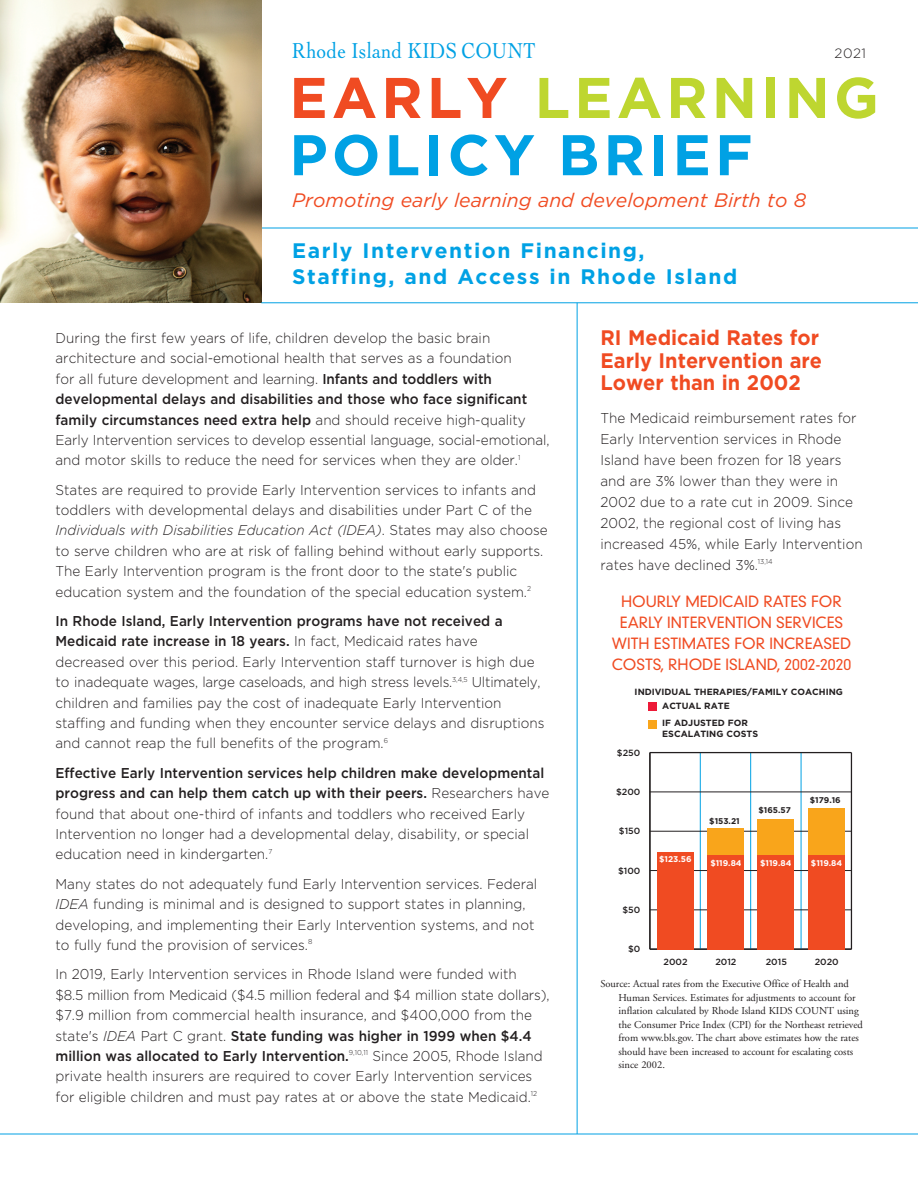
<style>
.page{position:relative;width:918px;height:1188px;background:#fff}
.page>*{position:absolute;margin:0;border:0;box-sizing:border-box;transform-origin:0 0}
.t1{font:700 57.3px/57.3px "Gotham";letter-spacing:.075em;color:#00a1e4}
.t2{font:22.35px "Cochin Rmn";letter-spacing:.025em;color:#00a1e4;scale:.85 1}
.t3{font:700 21px/25.5px "Gotham";letter-spacing:.075em;color:#00a1e4}
.t4{font:700 21px/22.5px "Gotham";color:#f04b22;scale:.95 1}
.t5{font:italic 19.5px "Gotham";color:#f04b22}
.t6{font:300 15px/21px "DIN Neuzeit Grotesk";color:#f04b22;text-align:center}
.t7{font:300 14.25px/20.4px "Gotham";color:#231f20;scale:.95 1}
.t8{font:300 13.5px "Gotham";color:#231f20}
.t9{font:10.5px/13.5px "Adobe Garamond";color:#231f20}
.t10{font:700 9px/14.2px "Gotham";color:#231f20}
.t11{font:500 9px "Gotham";color:#231f20}
.t12{font:700 8.4px "Gotham";color:#fff}
.t13{font:700 8.4px "Gotham";color:#231f20}
.s1{color:#f04b22}
.s2{color:#bed630}
.s3{font-weight:500}
.s4{font-style:italic}
</style>
<div class="page">
<hr style="left:261px;top:228px;width:657px;height:1px;background:#00a1e4">
<hr style="left:0;top:1134px;width:918px;height:1px;background:#00a1e4">
<hr style="left:577px;top:303px;width:1px;height:831px;background:#00a1e4">
<img style="left:0;top:0;width:261px;height:303px">
<hr style="left:261px;top:302px;width:657px;height:1px;background:#00a1e4">
<hr style="left:700px;top:753px;width:1px;height:196px;background:#00a1e4">
<hr style="left:750px;top:753px;width:1px;height:196px;background:#00a1e4">
<hr style="left:801px;top:753px;width:1px;height:196px;background:#00a1e4">
<hr style="left:851px;top:753px;width:1px;height:196px;background:#231f20">
<hr style="left:649px;top:753px;width:2px;height:196px;background:#231f20">
<hr style="left:650px;top:949px;width:201px;height:1px;background:#231f20">
<hr style="left:650px;top:910px;width:201px;height:1px;background:#231f20">
<hr style="left:650px;top:870px;width:201px;height:1px;background:#231f20">
<hr style="left:650px;top:831px;width:201px;height:1px;background:#231f20">
<hr style="left:650px;top:792px;width:201px;height:1px;background:#231f20">
<hr style="left:650px;top:752px;width:201px;height:1px;background:#231f20">
<div style="left:657px;top:852px;width:36px;height:97px;background:#f04b22"></div>
<div style="left:707px;top:855px;width:37px;height:94px;background:#f04b22"></div>
<div style="left:758px;top:855px;width:36px;height:94px;background:#f04b22"></div>
<div style="left:808px;top:855px;width:36px;height:94px;background:#f04b22"></div>
<div style="left:707px;top:829px;width:37px;height:26px;background:#f9a51b"></div>
<div style="left:758px;top:819px;width:36px;height:36px;background:#f9a51b"></div>
<div style="left:808px;top:808px;width:36px;height:47px;background:#f9a51b"></div>
<div style="left:648px;top:702px;width:9px;height:9px;background:#ed1a38"></div>
<div style="left:648px;top:720px;width:9px;height:9px;background:#f9a51b"></div>
<h2 class="t2" style="left:292px;top:42px;width:288px">Rhode Island KIDS COUNT</h2>
<p class="t8" style="left:835px;top:49px;width:33px">2021</p>
<h1 class="t1" style="left:289px;top:74px;width:591px"><span class="s1">EARLY</span> <span class="s2">LEARNING<br></span>POLICY BRIEF</h1>
<h3 class="t5" style="left:292px;top:194px;width:516px">Promoting early learning and development Birth to 8</h3>
<h3 class="t3" style="left:292px;top:240px;width:447px">Early Intervention Financing,<br>Staffing, and Access in Rhode Island</h3>
<p class="t7" style="left:56px;top:329px;width:522px">During the first few years of life, children develop the basic brain architecture and social-emotional health that serves as a foundation<br>for all future development and learning. <span class="s3">Infants and toddlers with developmental delays and disabilities and those who face significant family circumstances need extra help</span> and should receive high-quality Early Intervention services to develop essential language, social-emotional, and motor skills to reduce the need for services when they are older.<sup>1</sup></p>
<p class="t7" style="left:56px;top:481px;width:520px">States are required to provide Early Intervention services to infants and toddlers with developmental delays and disabilities under Part C of the <span class="s4">Individuals with Disabilities Education Act (IDEA)</span>. States may also choose to serve children who are at risk of falling behind without early supports.<br>The Early Intervention program is the front door to the state's public education system and the foundation of the special education system.<sup>2</sup></p>
<p class="t7" style="left:56px;top:612px;width:516px"><span class="s3">In Rhode Island, Early Intervention programs have not received a Medicaid rate increase in 18 years.</span> In fact, Medicaid rates have decreased over this period. Early Intervention staff turnover is high due to inadequate wages, large caseloads, and high stress levels.<sup>3,4,5</sup> Ultimately, children and families pay the cost of inadequate Early Intervention staffing and funding when they encounter service delays and disruptions and cannot reap the full benefits of the program.<sup>6</sup></p>
<p class="t7" style="left:56px;top:764px;width:521px"><span class="s3">Effective Early Intervention services help children make developmental progress and can help them catch up with their peers.</span> Researchers have found that about one-third of infants and toddlers who received Early Intervention no longer had a developmental delay, disability, or special education need in kindergarten.<sup>7</sup></p>
<p class="t7" style="left:56px;top:875px;width:509px">Many states do not adequately fund Early Intervention services. Federal <span class="s4">IDEA</span> funding is minimal and is designed to support states in planning, developing, and implementing their Early Intervention systems, and not to fully fund the provision of services.<sup>8</sup></p>
<p class="t7" style="left:55px;top:965px;width:521px">In 2019, Early Intervention services in Rhode Island were funded with<br>$8.5 million from Medicaid ($4.5 million federal and $4 million state dollars), $7.9 million from commercial health insurance, and $400,000 from the state's <span class="s4">IDEA</span> Part C grant. <span class="s3">State funding was higher in 1999 when $4.4 million was allocated to Early Intervention.</span><sup>9,10,11</sup> Since 2005, Rhode Island private health insurers are required to cover Early Intervention services for eligible children and must pay rates at or above the state Medicaid.<sup>12</sup></p>
<h3 class="t4" style="left:600px;top:328px;width:235px">RI Medicaid Rates for<br>Early Intervention are<br>Lower than in 2002</h3>
<p class="t7" style="left:600px;top:409px;width:277px;line-height:21px">The Medicaid reimbursement rates for Early Intervention services in Rhode Island have been frozen for 18 years and are 3% lower than they were in 2002 due to a rate cut in 2009. Since 2002, the regional cost of living has increased 45%, while Early Intervention rates have declined 3%.<sup>13,14</sup></p>
<p class="t6" style="left:612px;top:593px;width:241px">HOURLY MEDICAID RATES FOR<br>EARLY INTERVENTION SERVICES<br>WITH ESTIMATES FOR INCREASED<br>COSTS, RHODE ISLAND, 2002-2020</p>
<p class="t10" style="left:662px;top:685px;width:182px;text-indent:-28px">INDIVIDUAL THERAPIES/FAMILY COACHING<br>ACTUAL RATE</p>
<p class="t10" style="left:662px;top:719px;width:97px;line-height:10.5px">IF ADJUSTED FOR<br>ESCALATING COSTS</p>
<p class="t11" style="left:617px;top:749px;width:25px">$250</p>
<p class="t11" style="left:616px;top:789px;width:26px">$200</p>
<p class="t11" style="left:619px;top:828px;width:23px">$150</p>
<p class="t11" style="left:618px;top:867px;width:24px">$100</p>
<p class="t11" style="left:622px;top:907px;width:19px">$50</p>
<p class="t11" style="left:628px;top:946px;width:14px">$0</p>
<p class="t12" style="left:659px;top:856px;width:34px">$123.56</p>
<p class="t13" style="left:709px;top:818px;width:32px">$153.21</p>
<p class="t12" style="left:710px;top:860px;width:33px">$119.84</p>
<p class="t13" style="left:759px;top:807px;width:34px">$165.57</p>
<p class="t13" style="left:810px;top:797px;width:32px">$179.16</p>
<p class="t12" style="left:760px;top:860px;width:33px">$119.84</p>
<p class="t12" style="left:811px;top:860px;width:33px">$119.84</p>
<p class="t11" style="left:664px;top:958px;width:25px">2002</p>
<p class="t11" style="left:715px;top:958px;width:23px">2012</p>
<p class="t11" style="left:766px;top:958px;width:23px">2015</p>
<p class="t11" style="left:815px;top:958px;width:25px">2020</p>
<p class="t9" style="left:618px;top:978px;width:246px;text-indent:-18px">Source: Actual rates from the Executive Office of Health and Human Services. Estimates for adjustments to account for inflation calculated by Rhode Island KIDS COUNT using the Consumer Price Index (CPI) for the Northeast retrieved from www.bls.gov. The chart above estimates how the rates should have been increased to account for escalating costs since 2002.</p>
</div>
